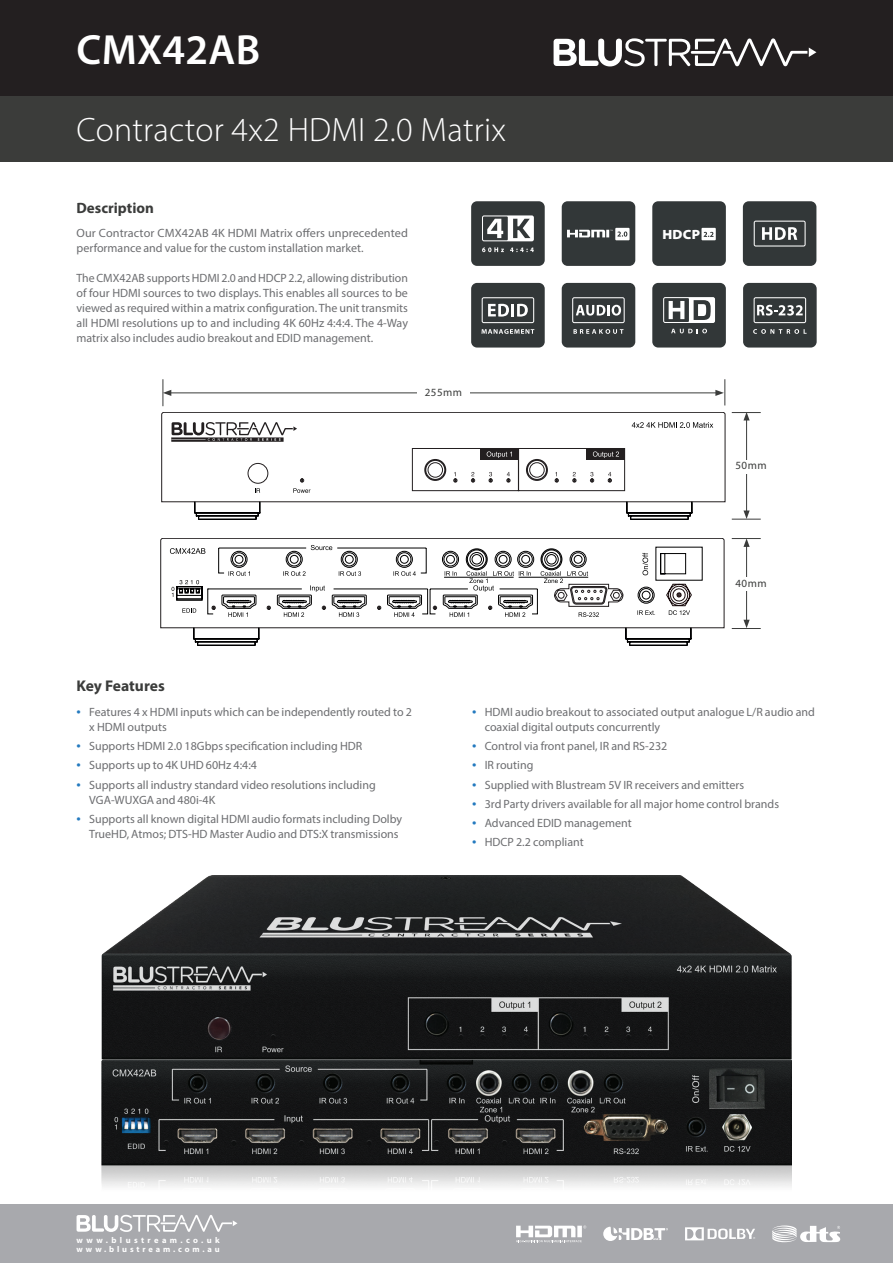
<style>
.page{position:relative;width:893px;height:1263px;background:#fff}
.page>*{position:absolute;margin:0;border:0;box-sizing:border-box;transform-origin:0 0}
.t1{font:600 42.45px "Myriad Pro";letter-spacing:.005em;color:#fff}
.t2{font:300 33.9px "Myriad Pro";letter-spacing:.005em;color:#fff}
.t3{font:700 15.6px "Myriad Pro";letter-spacing:-.005em;color:#3b3c3b}
.t4{font:700 15px "Myriad Pro";color:#3b3c3b}
.t5{font:12px/15px "Myriad Pro";color:#6c6d70}
.t6{font:11.1px "Myriad Pro";letter-spacing:.04em;color:#3b3c3b}
.t7{font:700 8.55px "Myriad Pro";letter-spacing:.4em;color:#fff}
.t8{font:700 8.4px "Myriad Pro";letter-spacing:.34em;color:#fff}
.s1{font-size:15.6px;color:#247abf}
</style>
<div class="page">
<div style="left:0;top:96px;width:893px;height:66px;background:#3b3c3a"></div>
<div style="left:0;top:0;width:893px;height:96px;background:#231f20"></div>
<svg style="left:554px;top:38px;width:262px;height:29px"></svg>
<div style="left:562px;top:201px;width:73px;height:65px;background:#323738;border-radius:6px"></div>
<div style="left:615px;top:228px;width:15px;height:12px;background:#fff"></div>
<svg style="left:567px;top:230px;width:60px;height:7px"></svg>
<div style="left:471px;top:201px;width:74px;height:65px;background:#323738;border-radius:6px"></div>
<svg style="left:482px;top:247px;width:22px;height:5px"></svg>
<svg style="left:510px;top:248px;width:24px;height:4px"></svg>
<svg style="left:482px;top:215px;width:52px;height:26px"></svg>
<div style="left:743px;top:201px;width:73px;height:65px;background:#323738;border-radius:6px"></div>
<svg style="left:754px;top:221px;width:52px;height:26px"></svg>
<div style="left:652px;top:201px;width:74px;height:65px;background:#323738;border-radius:6px"></div>
<svg style="left:701px;top:228px;width:15px;height:12px"></svg>
<div style="left:562px;top:283px;width:73px;height:65px;background:#323738;border-radius:6px"></div>
<svg style="left:572px;top:297px;width:53px;height:26px"></svg>
<svg style="left:573px;top:329px;width:50px;height:5px"></svg>
<div style="left:652px;top:283px;width:74px;height:65px;background:#323738;border-radius:6px"></div>
<svg style="left:663px;top:297px;width:52px;height:26px"></svg>
<svg style="left:671px;top:329px;width:36px;height:4px"></svg>
<div style="left:471px;top:283px;width:73px;height:64px;background:#323738;border-radius:6px"></div>
<svg style="left:481px;top:329px;width:53px;height:5px"></svg>
<svg style="left:482px;top:297px;width:52px;height:26px"></svg>
<div style="left:743px;top:283px;width:73px;height:64px;background:#323738;border-radius:6px"></div>
<svg style="left:754px;top:297px;width:52px;height:26px"></svg>
<svg style="left:753px;top:329px;width:54px;height:5px"></svg>
<img style="left:101px;top:1087px;width:691px;height:100px">
<img style="left:101px;top:875px;width:691px;height:212px">
<hr style="left:746px;top:418px;width:1px;height:95px;background:#3b3c3b">
<svg style="left:732px;top:510px;width:29px;height:10px"></svg>
<svg style="left:732px;top:412px;width:29px;height:8px"></svg>
<hr style="left:746px;top:544px;width:1px;height:78px;background:#3b3c3b">
<svg style="left:732px;top:620px;width:29px;height:9px"></svg>
<svg style="left:732px;top:538px;width:29px;height:9px"></svg>
<div style="left:725px;top:460px;width:52px;height:13px;background:#fff"></div>
<div style="left:725px;top:578px;width:52px;height:13px;background:#fff"></div>
<hr style="left:169px;top:392px;width:549px;height:1px;background:#3b3c3b">
<svg style="left:163px;top:379px;width:8px;height:27px"></svg>
<svg style="left:715px;top:379px;width:10px;height:26px"></svg>
<div style="left:417px;top:387px;width:52px;height:13px;background:#fff"></div>
<svg style="left:161px;top:538px;width:563px;height:90px"></svg>
<svg style="left:170px;top:545px;width:533px;height:72px"></svg>
<svg style="left:193px;top:628px;width:66px;height:18px"></svg>
<svg style="left:625px;top:628px;width:66px;height:18px"></svg>
<svg style="left:161px;top:412px;width:564px;height:90px"></svg>
<svg style="left:194px;top:502px;width:66px;height:18px"></svg>
<svg style="left:626px;top:502px;width:66px;height:18px"></svg>
<div style="left:0;top:1205px;width:893px;height:58px;background:#a8a9ad"></div>
<svg style="left:77px;top:1214px;width:160px;height:18px"></svg>
<svg style="left:603px;top:1227px;width:65px;height:14px"></svg>
<svg style="left:516px;top:1225px;width:70px;height:17px"></svg>
<svg style="left:685px;top:1227px;width:70px;height:13px"></svg>
<svg style="left:772px;top:1225px;width:68px;height:17px"></svg>
<svg style="left:701px;top:229px;width:12px;height:10px"></svg>
<h1 class="t1" style="left:77px;top:23px;width:185px">CMX42AB</h1>
<h2 class="t2" style="left:77px;top:110px;width:431px">Contractor 4x2 HDMI 2.0 Matrix</h2>
<p class="t4" style="left:77px;top:198px;width:79px">Description</p>
<p class="t5" style="left:77px;top:225px;width:333px">Our Contractor CMX42AB 4K HDMI Matrix offers unprecedented performance and value for the custom installation market.</p>
<p class="t5" style="left:77px;top:270px;width:333px;text-align:justify">The CMX42AB supports HDMI 2.0 and HDCP 2.2, allowing distribution of four HDMI sources to two displays. This enables all sources to be viewed as required within a matrix configuration. The unit transmits all HDMI resolutions up to and including 4K 60Hz 4:4:4. The 4-Way matrix also includes audio breakout and EDID management.</p>
<p class="t6" style="left:425px;top:385px;width:39px">255mm</p>
<p class="t6" style="left:735px;top:459px;width:33px">50mm</p>
<h3 class="t3" style="left:77px;top:676px;width:90px">Key Features</h3>
<p class="t5" style="left:89px;top:704px;width:324px;text-indent:-13px"><span class="s1">•</span> Features 4 x HDMI inputs which can be independently routed to 2 x HDMI outputs</p>
<p class="t5" style="left:77px;top:738px;width:287px"><span class="s1">•</span> Supports HDMI 2.0 18Gbps specification including HDR</p>
<p class="t5" style="left:77px;top:757px;width:182px"><span class="s1">•</span> Supports up to 4K UHD 60Hz 4:4:4</p>
<p class="t5" style="left:89px;top:777px;width:288px;text-indent:-13px"><span class="s1">•</span> Supports all industry standard video resolutions including<br>VGA-WUXGA and 480i-4K</p>
<p class="t5" style="left:77px;top:811px;width:327px;text-align:right"><span class="s1">•</span> Supports all known digital HDMI audio formats including Dolby<br>TrueHD, Atmos; DTS-HD Master Audio and DTS:X transmissions</p>
<p class="t6" style="left:735px;top:576px;width:33px">40mm</p>
<p class="t5" style="left:485px;top:704px;width:332px;text-indent:-13px"><span class="s1">•</span> HDMI audio breakout to associated output analogue L/R audio and coaxial digital outputs concurrently</p>
<p class="t5" style="left:472px;top:738px;width:197px"><span class="s1">•</span> Control via front panel, IR and RS-232</p>
<p class="t5" style="left:472px;top:757px;width:63px"><span class="s1">•</span> IR routing</p>
<p class="t5" style="left:472px;top:777px;width:274px"><span class="s1">•</span> Supplied with Blustream 5V IR receivers and emitters</p>
<p class="t5" style="left:472px;top:796px;width:309px"><span class="s1">•</span> 3rd Party drivers available for all major home control brands</p>
<p class="t5" style="left:472px;top:815px;width:161px"><span class="s1">•</span> Advanced EDID management</p>
<p class="t5" style="left:472px;top:834px;width:113px"><span class="s1">•</span> HDCP 2.2 compliant</p>
<p class="t7" style="left:77px;top:1234px;width:145px">www.blustream.co.uk</p>
<p class="t8" style="left:77px;top:1244px;width:145px">www.blustream.com.au</p>
</div>
